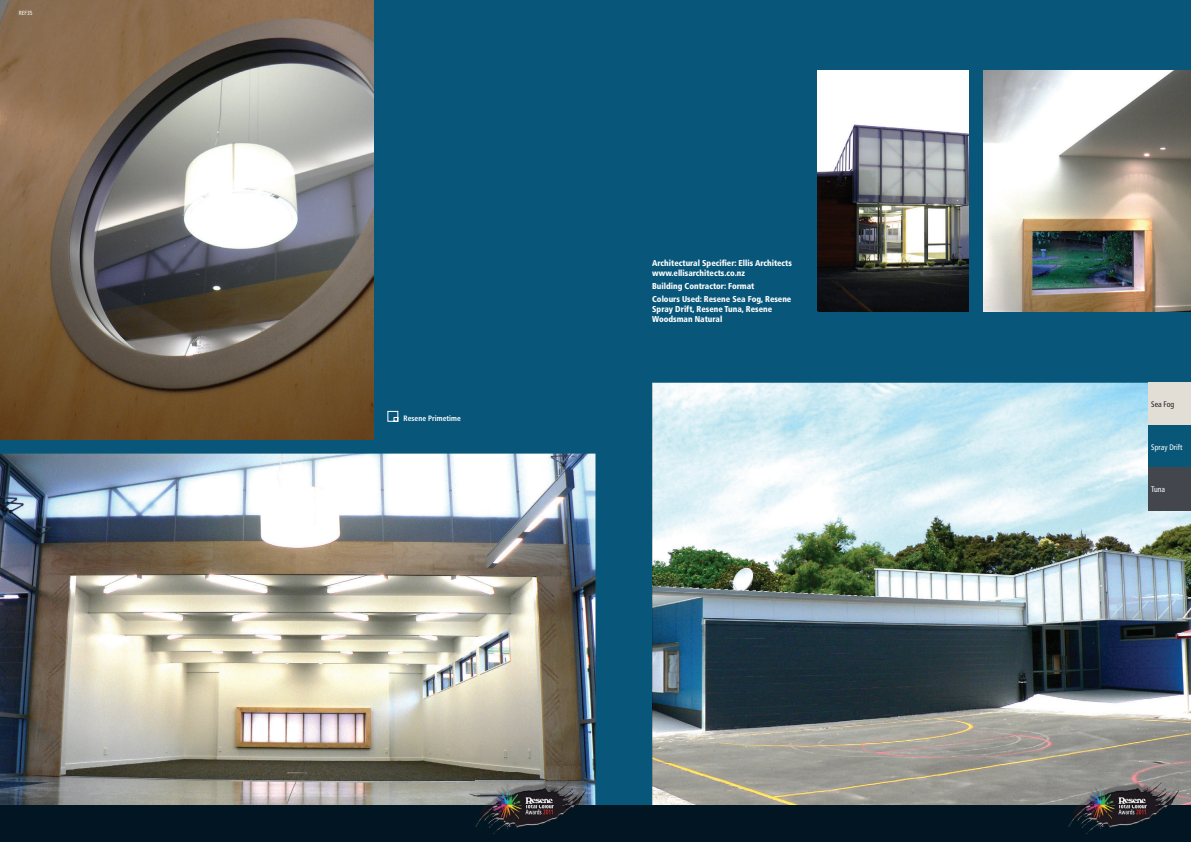
<style>
.page{position:relative;width:1191px;height:842px;background:#08577a}
.page>*{position:absolute;margin:0;border:0;box-sizing:border-box;transform-origin:0 0}
.t1{font:900 condensed 8.5px/10.2px "Frutiger";color:#fff}
.t2{font:condensed 8px "Frutiger";color:#fff}
.t3{font:condensed 8px "Frutiger";color:#231f20}
.t4{font:700 condensed 7.8px "Frutiger";letter-spacing:.005em;color:#fff}
.t5{font:condensed 6px "Frutiger";color:#fff}
</style>
<div class="page">
<img style="left:652px;top:383px;width:539px;height:422px">
<svg style="left:387px;top:411px;width:11px;height:11px"></svg>
<img style="left:0;top:0;width:373px;height:439px">
<img style="left:0;top:454px;width:595px;height:351px">
<img style="left:817px;top:71px;width:152px;height:241px">
<img style="left:983px;top:71px;width:208px;height:241px">
<div style="left:1148px;top:383px;width:43px;height:42px;background:#e2ded6"></div>
<div style="left:1148px;top:425px;width:43px;height:43px;background:#08577a"></div>
<div style="left:1148px;top:468px;width:43px;height:42px;background:#43474d"></div>
<div style="left:0;top:805px;width:1191px;height:37px;background:#011622"></div>
<img style="left:1068px;top:773px;width:111px;height:61px">
<img style="left:475px;top:773px;width:111px;height:61px">
<p class="t5" style="left:19px;top:9px;width:15px">REF35</p>
<p class="t4" style="left:403px;top:414px;width:59px">Resene Primetime</p>
<p class="t1" style="left:652px;top:258px;width:141px">Architectural Specifier: Ellis Architects www.ellisarchitects.co.nz</p>
<p class="t1" style="left:652px;top:280px;width:141px;line-height:13px">Building Contractor: Format<br>Colours Used: Resene Sea Fog, Resene</p>
<p class="t1" style="left:652px;top:304px;width:121px">Spray Drift, Resene Tuna, Resene<br>Woodsman Natural</p>
<p class="t3" style="left:1151px;top:400px;width:24px">Sea Fog</p>
<p class="t2" style="left:1151px;top:442px;width:33px">Spray Drift</p>
<p class="t2" style="left:1151px;top:484px;width:15px">Tuna</p>
</div>
